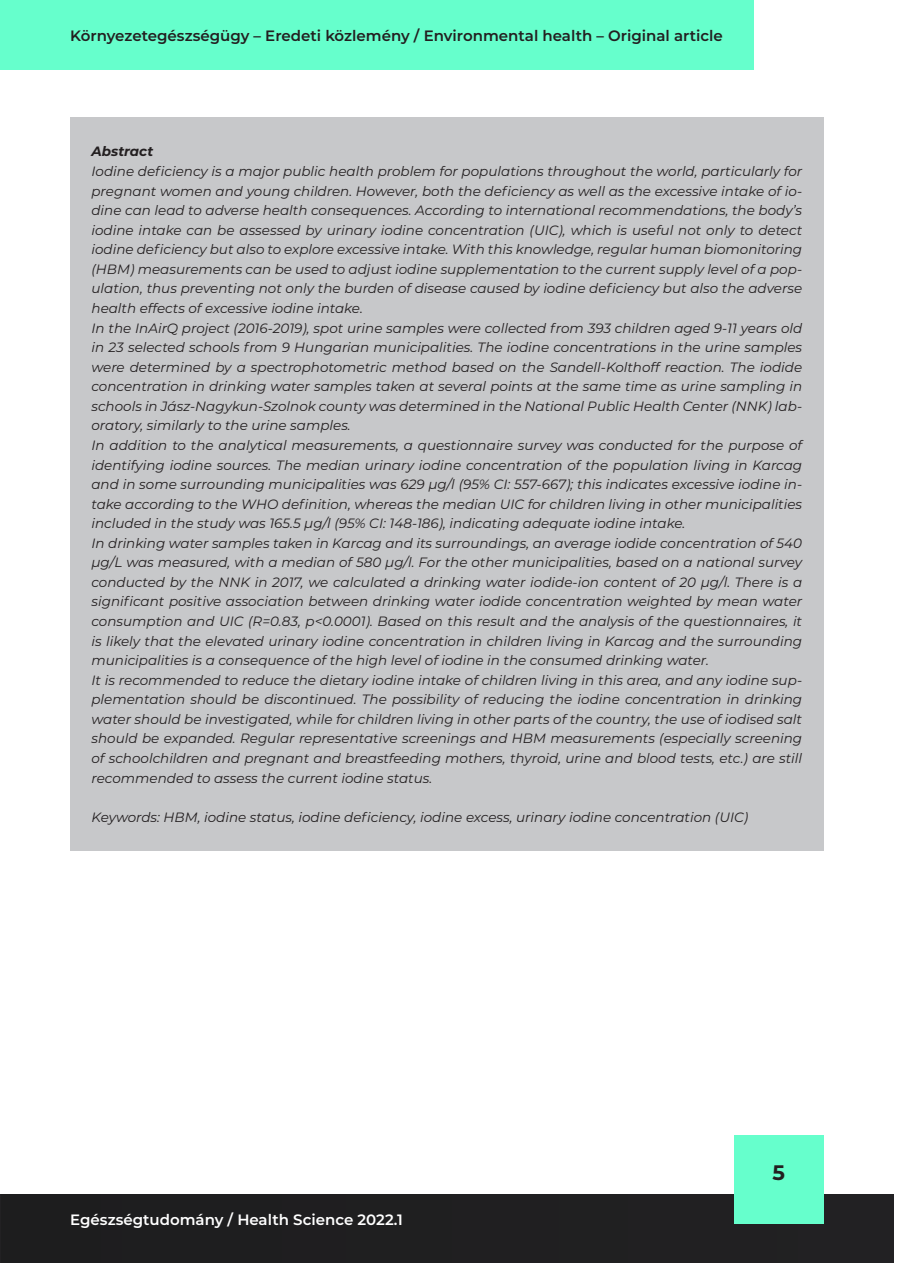
<style>
.page{position:relative;width:915px;height:1263px;background:#fff}
.page>*{position:absolute;margin:0;border:0;box-sizing:border-box;transform-origin:0 0}
.t1{font:700 21px "Montserrat";color:#231f20}
.t2{font:600 15px "Montserrat";color:#231f20}
.t3{font:600 15px "Montserrat";color:#fff}
.t4{font:italic 13.5px/19.5px "Montserrat";color:#231f20}
.t5{font:italic 700 13.5px "Montserrat";color:#231f20}
</style>
<div class="page">
<div style="left:0;top:1195px;width:893px;height:68px;background:#1f1f20"></div>
<div style="left:733px;top:1135px;width:90px;height:89px;background:#6fc"></div>
<div style="left:0;top:1px;width:753px;height:69px;background:#6fc"></div>
<div style="left:70px;top:117px;width:753px;height:734px;background:#c7c8ca"></div>
<p class="t2" style="left:70px;top:25px;width:653px">Környezetegészségügy – Eredeti közlemény / Environmental health – Original article</p>
<p class="t5" style="left:91px;top:142px;width:63px">Abstract</p>
<p class="t4" style="left:91px;top:161px;width:712px">Iodine deficiency is a major public health problem for populations throughout the world, particularly for pregnant women and young children. However, both the deficiency as well as the excessive intake of io&shy;dine can lead to adverse health consequences. According to international recommendations, the body’s iodine intake can be assessed by urinary iodine concentration (UIC), which is useful not only to detect iodine deficiency but also to explore excessive intake. With this knowledge, regular human biomonitoring (HBM) measurements can be used to adjust iodine supplementation to the current supply level of a pop&shy;ulation, thus preventing not only the burden of disease caused by iodine deficiency but also the adverse health effects of excessive iodine intake.<br>In the InAirQ project (2016-2019), spot urine samples were collected from 393 children aged 9-11 years old in 23 selected schools from 9 Hungarian municipalities. The iodine concentrations in the urine samples were determined by a spectrophotometric method based on the Sandell-Kolthoff reaction. The iodide concentration in drinking water samples taken at several points at the same time as urine sampling in schools in Jász-Nagykun-Szolnok county was determined in the National Public Health Center (NNK) lab&shy;oratory, similarly to the urine samples.<br>In addition to the analytical measurements, a questionnaire survey was conducted for the purpose of identifying iodine sources. The median urinary iodine concentration of the population living in Karcag and in some surrounding municipalities was 629 µg/l (95% CI: 557-667); this indicates excessive iodine in&shy;take according to the WHO definition, whereas the median UIC for children living in other municipalities included in the study was 165.5 µg/l (95% CI: 148-186), indicating adequate iodine intake.<br>In drinking water samples taken in Karcag and its surroundings, an average iodide concentration of 540 µg/L was measured, with a median of 580 µg/l. For the other municipalities, based on a national survey conducted by the NNK in 2017, we calculated a drinking water iodide-ion content of 20 µg/l. There is a significant positive association between drinking water iodide concentration weighted by mean water consumption and UIC (R=0.83, p&lt;0.0001). Based on this result and the analysis of the questionnaires, it is likely that the elevated urinary iodine concentration in children living in Karcag and the surrounding municipalities is a consequence of the high level of iodine in the consumed drinking water.<br>It is recommended to reduce the dietary iodine intake of children living in this area, and any iodine sup&shy;plementation should be discontinued. The possibility of reducing the iodine concentration in drinking water should be investigated, while for children living in other parts of the country, the use of iodised salt should be expanded. Regular representative screenings and HBM measurements (especially screening of schoolchildren and pregnant and breastfeeding mothers, thyroid, urine and blood tests, etc.) are still recommended to assess the current iodine status.</p>
<p class="t4" style="left:91px;top:807px;width:658px">Keywords: HBM, iodine status, iodine deficiency, iodine excess, urinary iodine concentration (UIC)</p>
<p class="t3" style="left:70px;top:1209px;width:334px">Egészségtudomány / Health Science 2022.1</p>
<h1 class="t1" style="left:772px;top:1157px;width:14px">5</h1>
</div>
